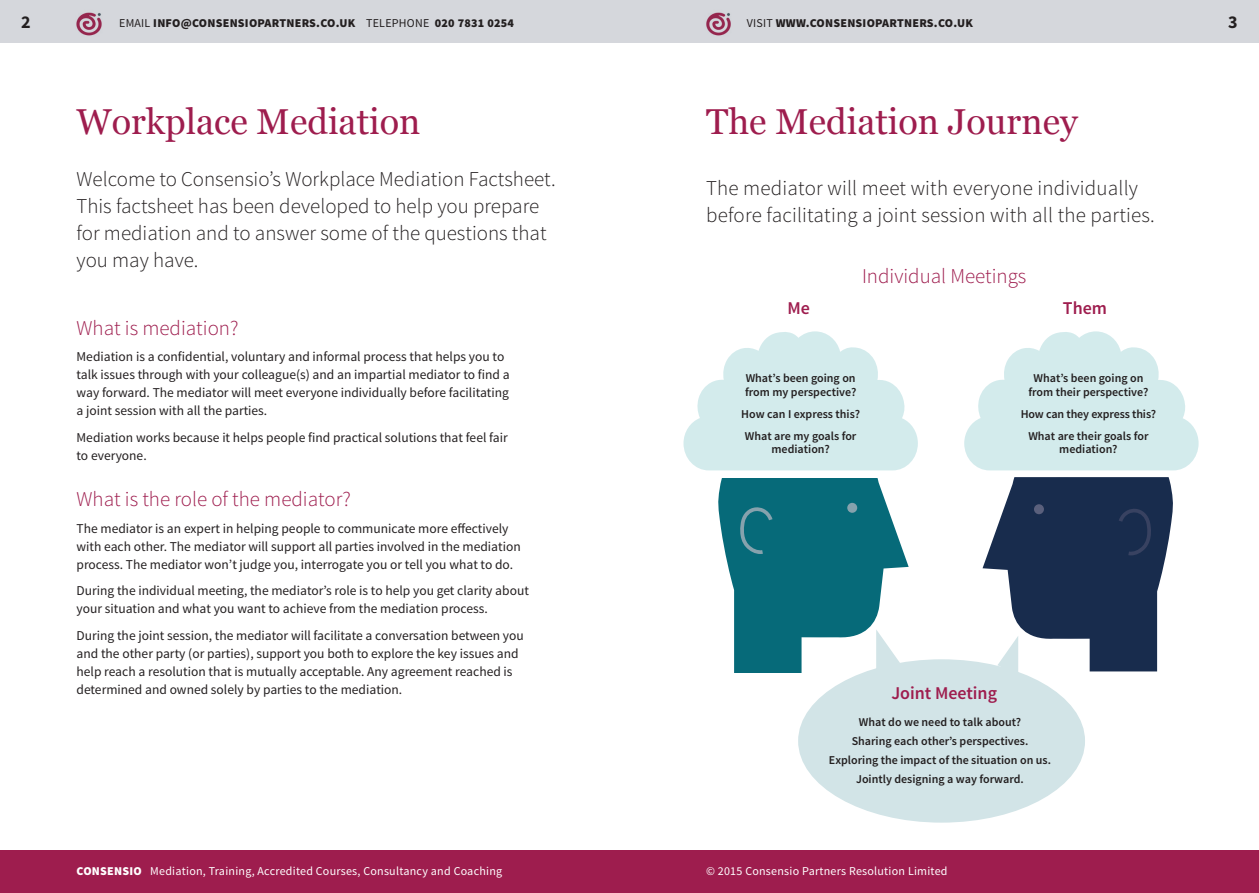
<style>
.page{position:relative;width:1259px;height:893px;background:#fff}
.page>*{position:absolute;margin:0;border:0;box-sizing:border-box;transform-origin:0 0}
.t1{font:36px "Georgia";color:#9e1d4e}
.t2{font:300 21px/27px "Source Sans Pro";color:#231f20}
.t3{font:300 21px "Source Sans Pro";color:#9e1d4e}
.t4{font:600 18px "Source Sans Pro";color:#9e1d4e}
.t5{font:700 18px "Source Sans Pro";color:#231f20}
.t6{font:13.5px/18px "Source Sans Pro";color:#231f20}
.t7{font:600 12px/13.5px "Source Sans Pro";color:#231f20;text-align:center}
.t8{font:12px "Source Sans Pro";letter-spacing:.02em;color:#fff}
.t9{font:900 12px "Source Sans Pro";letter-spacing:.02em;color:#231f20}
.s1{font-weight:400}
.s2{font-weight:900}
</style>
<div class="page">
<svg style="left:683px;top:331px;width:235px;height:139px"></svg>
<svg style="left:964px;top:331px;width:234px;height:139px"></svg>
<div style="left:798px;top:659px;width:287px;height:164px;background:#d2e4e7;border-radius:50%"></div>
<div style="left:0;top:0;width:1259px;height:43px;background:#d5d7dc"></div>
<img style="left:76px;top:12px;width:26px;height:24px">
<img style="left:706px;top:12px;width:25px;height:24px">
<div style="left:0;top:850px;width:1259px;height:43px;background:#9e1d4e"></div>
<svg style="left:718px;top:478px;width:190px;height:194px"></svg>
<svg style="left:982px;top:478px;width:191px;height:197px"></svg>
<p class="t5" style="left:21px;top:11px;width:11px">2</p>
<p class="t5" style="left:1228px;top:11px;width:11px">3</p>
<p class="t9" style="left:119px;top:15px;width:396px"><span class="s1">EMAIL</span> INFO@CONSENSIOPARTNERS.CO.UK <span class="s1">TELEPHONE</span> 020 7831 0254</p>
<p class="t9" style="left:747px;top:15px;width:228px"><span class="s1">VISIT</span> WWW.CONSENSIOPARTNERS.CO.UK</p>
<p class="t1" style="left:77px;top:99px;width:345px">Workplace Mediation</p>
<p class="t2" style="left:77px;top:166px;width:481px">Welcome to Consensio’s Workplace Mediation Factsheet.<br>This factsheet has been developed to help you prepare for mediation and to answer some of the questions that you may have.</p>
<p class="t3" style="left:77px;top:315px;width:163px">What is mediation?</p>
<p class="t6" style="left:77px;top:348px;width:434px">Mediation is a confidential, voluntary and informal process that helps you to talk issues through with your colleague(s) and an impartial mediator to find a way forward. The mediator will meet everyone individually before facilitating a joint session with all the parties.</p>
<p class="t6" style="left:77px;top:429px;width:433px">Mediation works because it helps people find practical solutions that feel fair to everyone.</p>
<p class="t3" style="left:77px;top:487px;width:276px">What is the role of the mediator?</p>
<p class="t6" style="left:77px;top:519px;width:446px">The mediator is an expert in helping people to communicate more effectively with each other. The mediator will support all parties involved in the mediation process. The mediator won’t judge you, interrogate you or tell you what to do.</p>
<p class="t6" style="left:77px;top:582px;width:454px">During the individual meeting, the mediator’s role is to help you get clarity about your situation and what you want to achieve from the mediation process.</p>
<p class="t6" style="left:77px;top:626px;width:449px">During the joint session, the mediator will facilitate a conversation between you and the other party (or parties), support you both to explore the key issues and help reach a resolution that is mutually acceptable. Any agreement reached is determined and owned solely by parties to the mediation.</p>
<p class="t1" style="left:706px;top:99px;width:373px">The Mediation Journey</p>
<p class="t2" style="left:706px;top:174px;width:450px">The mediator will meet with everyone individually before facilitating a joint session with all the parties.</p>
<p class="t3" style="left:862px;top:263px;width:166px">Individual Meetings</p>
<p class="t4" style="left:787px;top:296px;width:24px">Me</p>
<p class="t4" style="left:1063px;top:296px;width:46px">Them</p>
<p class="t7" style="left:745px;top:372px;width:113px;text-align:left">What’s been going on from my perspective?</p>
<p class="t7" style="left:741px;top:407px;width:120px">How can I express this?</p>
<p class="t7" style="left:745px;top:429px;width:113px">What are my goals for mediation?</p>
<p class="t7" style="left:1028px;top:372px;width:121px">What’s been going on from their perspective?</p>
<p class="t7" style="left:1020px;top:407px;width:137px">How can they express this?</p>
<p class="t7" style="left:1028px;top:429px;width:122px">What are their goals for mediation?</p>
<p class="t4" style="left:891px;top:682px;width:107px">Joint Meeting</p>
<p class="t7" style="left:859px;top:715px;width:163px">What do we need to talk about?</p>
<p class="t7" style="left:851px;top:734px;width:178px">Sharing each other’s perspectives.</p>
<p class="t7" style="left:829px;top:754px;width:223px">Exploring the impact of the situation on us.</p>
<p class="t7" style="left:856px;top:773px;width:169px">Jointly designing a way forward.</p>
<p class="t8" style="left:77px;top:864px;width:427px"><span class="s2">CONSENSIO</span> Mediation, Training, Accredited Courses, Consultancy and Coaching</p>
<p class="t8" style="left:706px;top:864px;width:243px">© 2015 Consensio Partners Resolution Limited</p>
</div>
